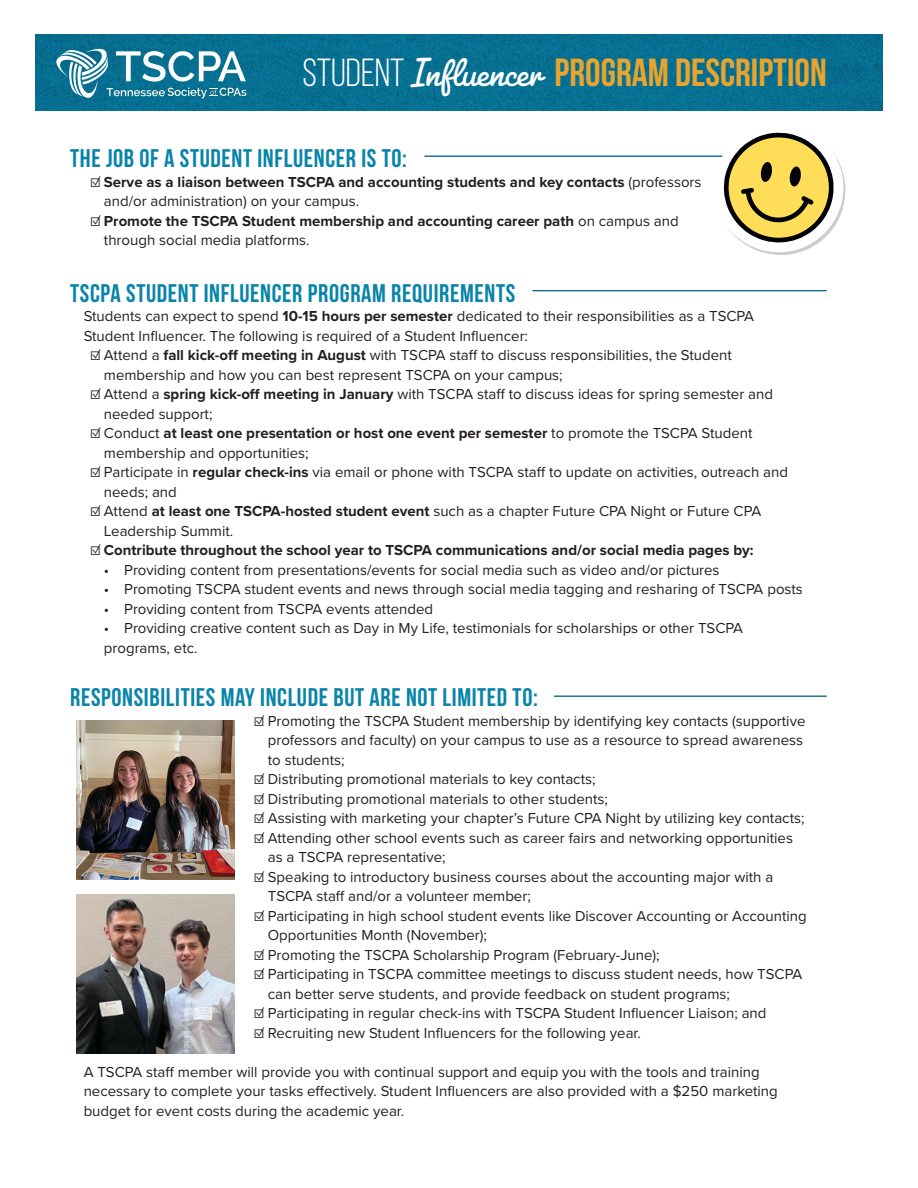
<style>
.page{position:relative;width:918px;height:1188px;background:#fff}
.page>*{position:absolute;margin:0;border:0;box-sizing:border-box;transform-origin:0 0}
.t1{font:700 39.15px "Bebas Neue";color:#e7a42e}
.t2{font:700 25.5px "Bebas Neue";letter-spacing:.025em;color:#0984aa}
.t3{font:15px/19.5px "Proxima Nova";color:#231f20}
.t4{font:700 15px/19.5px "Proxima Nova";color:#231f20}
.s1{font-weight:400;color:#fff}
.s2{font-family:"Pacifico";font-weight:400;font-size:42.75px;color:#fff}
.s3{font-weight:400}
.s4{font-weight:700}
</style>
<div class="page">
<img style="left:35px;top:34px;width:848px;height:76px">
<hr style="left:424px;top:156px;width:403px;height:1px;background:#056987">
<hr style="left:532px;top:290px;width:295px;height:1px;background:#056987">
<hr style="left:554px;top:696px;width:273px;height:1px;background:#056987">
<svg style="left:56px;top:49px;width:190px;height:49px"></svg>
<svg style="left:709px;top:132px;width:137px;height:123px"></svg>
<img style="left:77px;top:895px;width:157px;height:158px">
<img style="left:77px;top:721px;width:157px;height:158px">
<p class="t1" style="left:302px;top:51px;width:526px"><span class="s1">STUDENT</span> <span class="s2">Influencer</span> PROGRAM DESCRIPTION</p>
<p class="t2" style="left:70px;top:145px;width:338px">THE JOB OF A STUDENT INFLUENCER IS TO:</p>
<p class="t4" style="left:104px;top:172px;width:599px;text-indent:-14px"><span class="s3">☑</span> Serve as a liaison between TSCPA and accounting students and key contacts <span class="s3">(professors and/or administration) on your campus.</span></p>
<p class="t4" style="left:104px;top:211px;width:576px;text-indent:-14px"><span class="s3">☑</span> Promote the TSCPA Student membership and accounting career path <span class="s3">on campus and through social media platforms.</span></p>
<p class="t2" style="left:70px;top:279px;width:447px">TSCPA STUDENT INFLUENCER PROGRAM REQUIREMENTS</p>
<p class="t3" style="left:84px;top:306px;width:672px">Students can expect to spend <span class="s4">10-15 hours per semester</span> dedicated to their responsibilities as a TSCPA<br>Student Influencer. The following is required of a Student Influencer:</p>
<p class="t3" style="left:104px;top:345px;width:629px;text-indent:-14px">☑ Attend a <span class="s4">fall kick-off meeting in August</span> with TSCPA staff to discuss responsibilities, the Student membership and how you can best represent TSCPA on your campus;</p>
<p class="t3" style="left:104px;top:384px;width:671px;text-indent:-14px">☑ Attend a <span class="s4">spring kick-off meeting in January</span> with TSCPA staff to discuss ideas for spring semester and needed support;</p>
<p class="t3" style="left:104px;top:423px;width:650px;text-indent:-14px">☑ Conduct <span class="s4">at least one presentation or host one event per semester</span> to promote the TSCPA Student membership and opportunities;</p>
<p class="t3" style="left:104px;top:462px;width:686px;text-indent:-14px">☑ Participate in <span class="s4">regular check-ins</span> via email or phone with TSCPA staff to update on activities, outreach and needs; and</p>
<p class="t3" style="left:104px;top:501px;width:659px;text-indent:-14px">☑ Attend <span class="s4">at least one TSCPA-hosted student event</span> such as a chapter Future CPA Night or Future CPA<br>Leadership Summit.</p>
<p class="t4" style="left:90px;top:540px;width:665px"><span class="s3">☑</span> Contribute throughout the school year to TSCPA communications and/or social media pages by:</p>
<p class="t3" style="left:104px;top:559px;width:617px">• Providing content from presentations/events for social media such as video and/or pictures</p>
<p class="t3" style="left:104px;top:579px;width:700px">• Promoting TSCPA student events and news through social media tagging and resharing of TSCPA posts</p>
<p class="t3" style="left:104px;top:598px;width:331px">• Providing content from TSCPA events attended</p>
<p class="t3" style="left:104px;top:618px;width:641px">• Providing creative content such as Day in My Life, testimonials for scholarships or other TSCPA programs, etc.</p>
<p class="t2" style="left:70px;top:684px;width:469px">RESPONSIBILITIES MAY INCLUDE BUT ARE NOT LIMITED TO:</p>
<p class="t3" style="left:268px;top:711px;width:539px;text-indent:-14px">☑ Promoting the TSCPA Student membership by identifying key contacts (supportive professors and faculty) on your campus to use as a resource to spread awareness to students;</p>
<p class="t3" style="left:254px;top:769px;width:343px">☑ Distributing promotional materials to key contacts;</p>
<p class="t3" style="left:254px;top:789px;width:355px">☑ Distributing promotional materials to other students;</p>
<p class="t3" style="left:254px;top:808px;width:552px">☑ Assisting with marketing your chapter’s Future CPA Night by utilizing key contacts;</p>
<p class="t3" style="left:268px;top:828px;width:527px;text-indent:-14px">☑ Attending other school events such as career fairs and networking opportunities as a TSCPA representative;</p>
<p class="t3" style="left:268px;top:867px;width:507px;text-indent:-14px">☑ Speaking to introductory business courses about the accounting major with a<br>TSCPA staff and/or a volunteer member;</p>
<p class="t3" style="left:268px;top:906px;width:540px;text-indent:-14px">☑ Participating in high school student events like Discover Accounting or Accounting<br>Opportunities Month (November);</p>
<p class="t3" style="left:254px;top:945px;width:407px">☑ Promoting the TSCPA Scholarship Program (February-June);</p>
<p class="t3" style="left:268px;top:964px;width:536px;text-indent:-14px">☑ Participating in TSCPA committee meetings to discuss student needs, how TSCPA can better serve students, and provide feedback on student programs;</p>
<p class="t3" style="left:254px;top:1003px;width:514px">☑ Participating in regular check-ins with TSCPA Student Influencer Liaison; and</p>
<p class="t3" style="left:254px;top:1023px;width:388px">☑ Recruiting new Student Influencers for the following year.</p>
<p class="t3" style="left:84px;top:1062px;width:696px">A TSCPA staff member will provide you with continual support and equip you with the tools and training necessary to complete your tasks effectively. Student Influencers are also provided with a $250 marketing budget for event costs during the academic year.</p>
</div>
